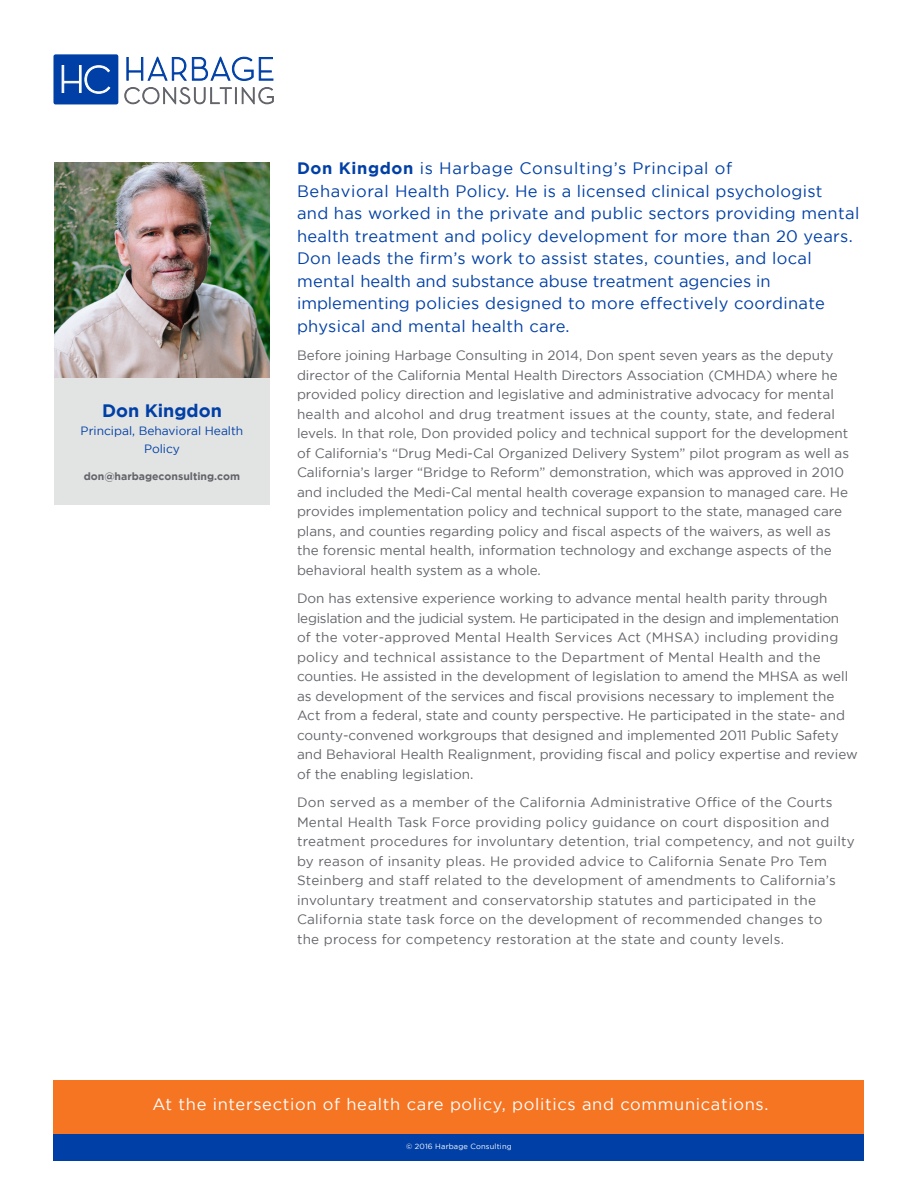
<style>
.page{position:relative;width:918px;height:1188px;background:#fff}
.page>*{position:absolute;margin:0;border:0;box-sizing:border-box;transform-origin:0 0}
.t1{font:700 18px "Gotham";color:#0040a6}
.t2{font:16.5px/22.5px "Gotham";letter-spacing:.02em;color:#0040a6}
.t3{font:16.5px "Gotham";letter-spacing:.04em;color:#fff}
.t4{font:13.5px/19.5px "Gotham";color:#63656a}
.t5{font:13.5px/19.5px "Gotham";letter-spacing:.02em;color:#63656a}
.t6{font:12px/18px "Gotham";color:#0040a6;text-align:center}
.t7{font:700 10.5px "Gotham";color:#63656a}
.t8{font:7.5px "Gotham";letter-spacing:.02em;color:#fff}
.s1{font-weight:700}
</style>
<div class="page">
<div style="left:53px;top:1134px;width:810px;height:27px;background:#0040a6"></div>
<div style="left:53px;top:1080px;width:810px;height:54px;background:#f57523"></div>
<svg style="left:124px;top:56px;width:150px;height:49px"></svg>
<div style="left:53px;top:54px;width:65px;height:50px;background:#0040a6;border-radius:2px"></div>
<svg style="left:61px;top:65px;width:50px;height:29px"></svg>
<img style="left:54px;top:162px;width:216px;height:216px">
<div style="left:54px;top:378px;width:216px;height:127px;background:#e2e3e3"></div>
<p class="t1" style="left:102px;top:400px;width:121px">Don Kingdon</p>
<p class="t6" style="left:81px;top:422px;width:164px">Principal, Behavioral Health<br>Policy</p>
<p class="t7" style="left:84px;top:470px;width:158px">don@harbageconsulting.com</p>
<p class="t2" style="left:297px;top:157px;width:564px"><span class="s1">Don Kingdon</span> is Harbage Consulting’s Principal of<br>Behavioral Health Policy. He is a licensed clinical psychologist<br>and has worked in the private and public sectors providing mental health treatment and policy development for more than 20 years.<br>Don leads the firm’s work to assist states, counties, and local mental health and substance abuse treatment agencies in implementing policies designed to more effectively coordinate physical and mental health care.</p>
<p class="t4" style="left:297px;top:345px;width:554px">Before joining Harbage Consulting in 2014, Don spent seven years as the deputy director of the California Mental Health Directors Association (CMHDA) where he provided policy direction and legislative and administrative advocacy for mental health and alcohol and drug treatment issues at the county, state, and federal levels. In that role, Don provided policy and technical support for the development of California’s “Drug Medi-Cal Organized Delivery System” pilot program as well as California’s larger “Bridge to Reform” demonstration, which was approved in 2010 and included the Medi-Cal mental health coverage expansion to managed care. He provides implementation policy and technical support to the state, managed care plans, and counties regarding policy and fiscal aspects of the waivers, as well as the forensic mental health, information technology and exchange aspects of the behavioral health system as a whole.</p>
<p class="t4" style="left:297px;top:588px;width:562px">Don has extensive experience working to advance mental health parity through legislation and the judicial system. He participated in the design and implementation<br>of the voter-approved Mental Health Services Act (MHSA) including providing policy and technical assistance to the Department of Mental Health and the counties. He assisted in the development of legislation to amend the MHSA as well as development of the services and fiscal provisions necessary to implement the Act from a federal, state and county perspective. He participated in the state- and county-convened workgroups that designed and implemented 2011 Public Safety and Behavioral Health Realignment, providing fiscal and policy expertise and review of the enabling legislation.</p>
<p class="t5" style="left:297px;top:792px;width:559px">Don served as a member of the California Administrative Office of the Courts Mental Health Task Force providing policy guidance on court disposition and treatment procedures for involuntary detention, trial competency, and not guilty by reason of insanity pleas. He provided advice to California Senate Pro Tem Steinberg and staff related to the development of amendments to California’s involuntary treatment and conservatorship statutes and participated in the California state task force on the development of recommended changes to<br>the process for competency restoration at the state and county levels.</p>
<p class="t3" style="left:152px;top:1095px;width:618px">At the intersection of health care policy, politics and communications.</p>
<p class="t8" style="left:406px;top:1142px;width:107px">© 2016 Harbage Consulting</p>
</div>
